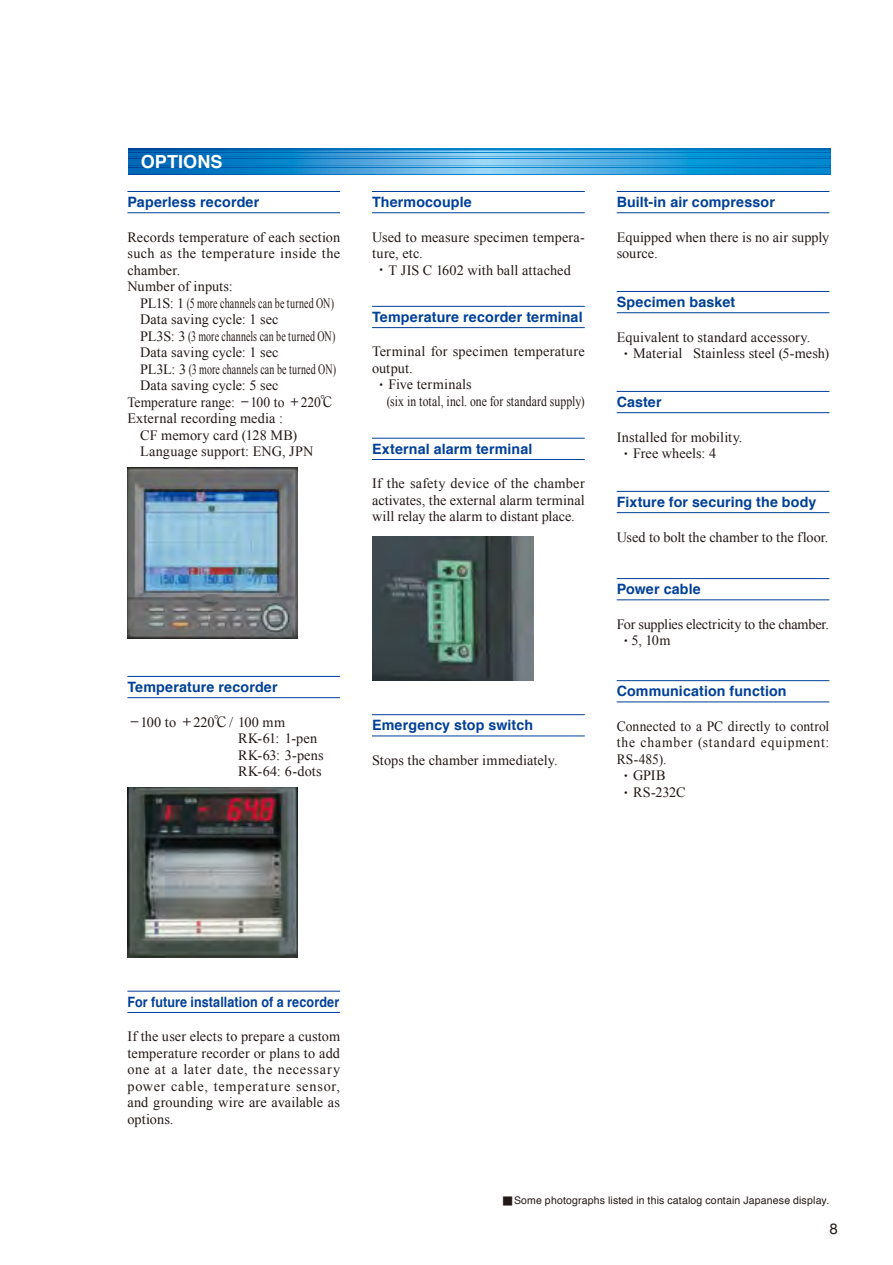
<style>
.page{position:relative;width:893px;height:1265px;background:#fff}
.page>*{position:absolute;margin:0;border:0;box-sizing:border-box;transform-origin:0 0}
.t1{font:700 18px "Helvetica";letter-spacing:.005em;color:#fff}
.t2{font:15px "Helvetica Neue";color:#231916}
.t3{font:14.25px/16.5px "Times New Roman";letter-spacing:.01em;color:#231916}
.t4{font:700 14.25px "Helvetica";letter-spacing:.01em;color:#004098}
.t5{font:14.25px/16.5px "Times New Roman";letter-spacing:.01em;color:#231916;scale:.95 1}
.t6{font:14.25px/16.5px "Times New Roman";letter-spacing:-.015em;color:#231916}
.t7{font:14.25px "Times New Roman";letter-spacing:.01em;color:#231916;scale:.82 1}
.t8{font:700 14.25px "Helvetica";letter-spacing:.01em;color:#004098;scale:.88 1}
.t9{font:10.5px "Helvetica";letter-spacing:.015em;color:#231916}
.s1{font-family:"Ryumin Pro Medium 90 pv RKSJ H"}
.s2{font-family:"Gothic BBB Pro Medium 90 pv RKSJ H"}
</style>
<div class="page">
<img style="left:127px;top:787px;width:170px;height:170px">
<svg style="left:128px;top:149px;width:702px;height:25px;background:#1e89cb"></svg>
<svg style="left:128px;top:162px;width:702px;height:2px"></svg>
<svg style="left:128px;top:168px;width:702px;height:2px"></svg>
<svg style="left:128px;top:165px;width:702px;height:2px"></svg>
<svg style="left:128px;top:171px;width:702px;height:2px"></svg>
<svg style="left:128px;top:150px;width:702px;height:2px"></svg>
<svg style="left:128px;top:153px;width:702px;height:2px"></svg>
<svg style="left:128px;top:159px;width:702px;height:2px"></svg>
<svg style="left:128px;top:156px;width:702px;height:2px"></svg>
<hr style="left:616px;top:291px;width:213px;height:1px;background:#004098">
<hr style="left:616px;top:312px;width:213px;height:1px;background:#004098">
<hr style="left:616px;top:391px;width:213px;height:1px;background:#004098">
<hr style="left:616px;top:412px;width:213px;height:1px;background:#004098">
<hr style="left:616px;top:491px;width:213px;height:1px;background:#004098">
<hr style="left:616px;top:512px;width:213px;height:1px;background:#004098">
<hr style="left:616px;top:191px;width:213px;height:1px;background:#004098">
<hr style="left:616px;top:212px;width:213px;height:1px;background:#004098">
<hr style="left:127px;top:676px;width:213px;height:1px;background:#004098">
<hr style="left:127px;top:697px;width:213px;height:1px;background:#004098">
<hr style="left:372px;top:714px;width:212px;height:1px;background:#004098">
<hr style="left:372px;top:735px;width:212px;height:1px;background:#004098">
<hr style="left:127px;top:990px;width:213px;height:1px;background:#004098">
<hr style="left:127px;top:1012px;width:213px;height:1px;background:#004098">
<hr style="left:372px;top:191px;width:212px;height:1px;background:#004098">
<hr style="left:372px;top:212px;width:212px;height:1px;background:#004098">
<hr style="left:372px;top:438px;width:212px;height:1px;background:#004098">
<hr style="left:372px;top:459px;width:212px;height:1px;background:#004098">
<hr style="left:372px;top:306px;width:212px;height:1px;background:#004098">
<hr style="left:372px;top:327px;width:212px;height:1px;background:#004098">
<hr style="left:127px;top:191px;width:213px;height:1px;background:#004098">
<hr style="left:127px;top:212px;width:213px;height:1px;background:#004098">
<hr style="left:616px;top:578px;width:213px;height:1px;background:#004098">
<hr style="left:616px;top:599px;width:213px;height:1px;background:#004098">
<hr style="left:616px;top:680px;width:213px;height:1px;background:#004098">
<hr style="left:616px;top:701px;width:213px;height:1px;background:#004098">
<img style="left:372px;top:536px;width:161px;height:144px">
<img style="left:127px;top:468px;width:170px;height:170px">
<p class="t1" style="left:141px;top:154px;width:83px">OPTIONS</p>
<p class="t4" style="left:127px;top:196px;width:133px">Paperless recorder</p>
<p class="t3" style="left:127px;top:228px;width:214px">Records temperature of each section such as the temperature inside the chamber.<br>Number of inputs:</p>
<p class="t3" style="left:140px;top:294px;width:195px">PL1S: 1 (5 more channels can be turned ON)</p>
<p class="t3" style="left:140px;top:311px;width:140px">Data saving cycle: 1 sec</p>
<p class="t3" style="left:140px;top:327px;width:197px">PL3S: 3 (3 more channels can be turned ON)</p>
<p class="t3" style="left:140px;top:344px;width:140px">Data saving cycle: 1 sec</p>
<p class="t3" style="left:140px;top:360px;width:197px">PL3L: 3 (3 more channels can be turned ON)</p>
<p class="t3" style="left:140px;top:377px;width:140px">Data saving cycle: 5 sec</p>
<p class="t5" style="left:127px;top:393px;width:219px">Temperature range: <span class="s1">－</span>100 to <span class="s1">＋</span>220<span class="s1">℃</span></p>
<p class="t3" style="left:127px;top:410px;width:157px">External recording media :</p>
<p class="t3" style="left:140px;top:426px;width:158px">CF memory card (128 MB)</p>
<p class="t3" style="left:140px;top:443px;width:175px">Language support: ENG, JPN</p>
<p class="t4" style="left:372px;top:196px;width:101px">Thermocouple</p>
<p class="t3" style="left:372px;top:228px;width:214px">Used to measure specimen tempera&shy;ture, etc.<br><span class="s1">・</span> T JIS C 1602 with ball attached</p>
<p class="t4" style="left:372px;top:311px;width:212px">Temperature recorder terminal</p>
<p class="t3" style="left:372px;top:343px;width:214px">Terminal for specimen temperature output.<br><span class="s1">・</span> Five terminals</p>
<p class="t7" style="left:387px;top:393px;width:243px">(six in total, incl. one for standard supply)</p>
<p class="t4" style="left:372px;top:443px;width:162px">External alarm terminal</p>
<p class="t3" style="left:372px;top:475px;width:214px;text-align:justify">If the safety device of the chamber activates, the external alarm terminal will relay the alarm to distant place.</p>
<p class="t4" style="left:127px;top:681px;width:152px">Temperature recorder</p>
<p class="t3" style="left:238px;top:713px;width:87px;text-indent:-111px"><span class="s1">－</span>100 to <span class="s1">＋</span>220<span class="s1">℃</span>/ 100 mm<br>RK-61: 1-pen<br>RK-63: 3-pens<br>RK-64: 6-dots</p>
<p class="t4" style="left:372px;top:719px;width:163px">Emergency stop switch</p>
<p class="t3" style="left:372px;top:751px;width:187px">Stops the chamber immediately.</p>
<p class="t4" style="left:616px;top:196px;width:160px">Built-in air compressor</p>
<p class="t3" style="left:616px;top:228px;width:214px">Equipped when there is no air supply source.</p>
<p class="t4" style="left:616px;top:296px;width:120px">Specimen basket</p>
<p class="t3" style="left:616px;top:328px;width:214px">Equivalent to standard accessory.<br><span class="s1">・</span> Material Stainless steel (5-mesh)</p>
<p class="t4" style="left:616px;top:396px;width:47px">Caster</p>
<p class="t3" style="left:616px;top:428px;width:127px">Installed for mobility.<span class="s1">・</span> Free wheels: 4</p>
<p class="t4" style="left:616px;top:496px;width:201px">Fixture for securing the body</p>
<p class="t3" style="left:616px;top:528px;width:213px">Used to bolt the chamber to the floor.</p>
<p class="t4" style="left:616px;top:583px;width:86px">Power cable</p>
<p class="t6" style="left:616px;top:615px;width:214px">For supplies electricity to the chamber.<span class="s1">・</span>5, 10m</p>
<p class="t4" style="left:616px;top:685px;width:171px">Communication function</p>
<p class="t5" style="left:616px;top:717px;width:225px">Connected to a PC directly to control the chamber (standard equipment:<br>RS-485).<br><span class="s1">・</span> GPIB<br><span class="s1">・</span> RS-232C</p>
<p class="t8" style="left:127px;top:996px;width:242px">For future installation of a recorder</p>
<p class="t3" style="left:127px;top:1028px;width:214px;text-align:justify">If the user elects to prepare a custom temperature recorder or plans to add one at a later date, the necessary power cable, temperature sensor, and grounding wire are available as options.</p>
<p class="t9" style="left:502px;top:1196px;width:328px"><span class="s2">■</span>Some photographs listed in this catalog contain Japanese display.</p>
<p class="t2" style="left:829px;top:1219px;width:10px">8</p>
</div>
